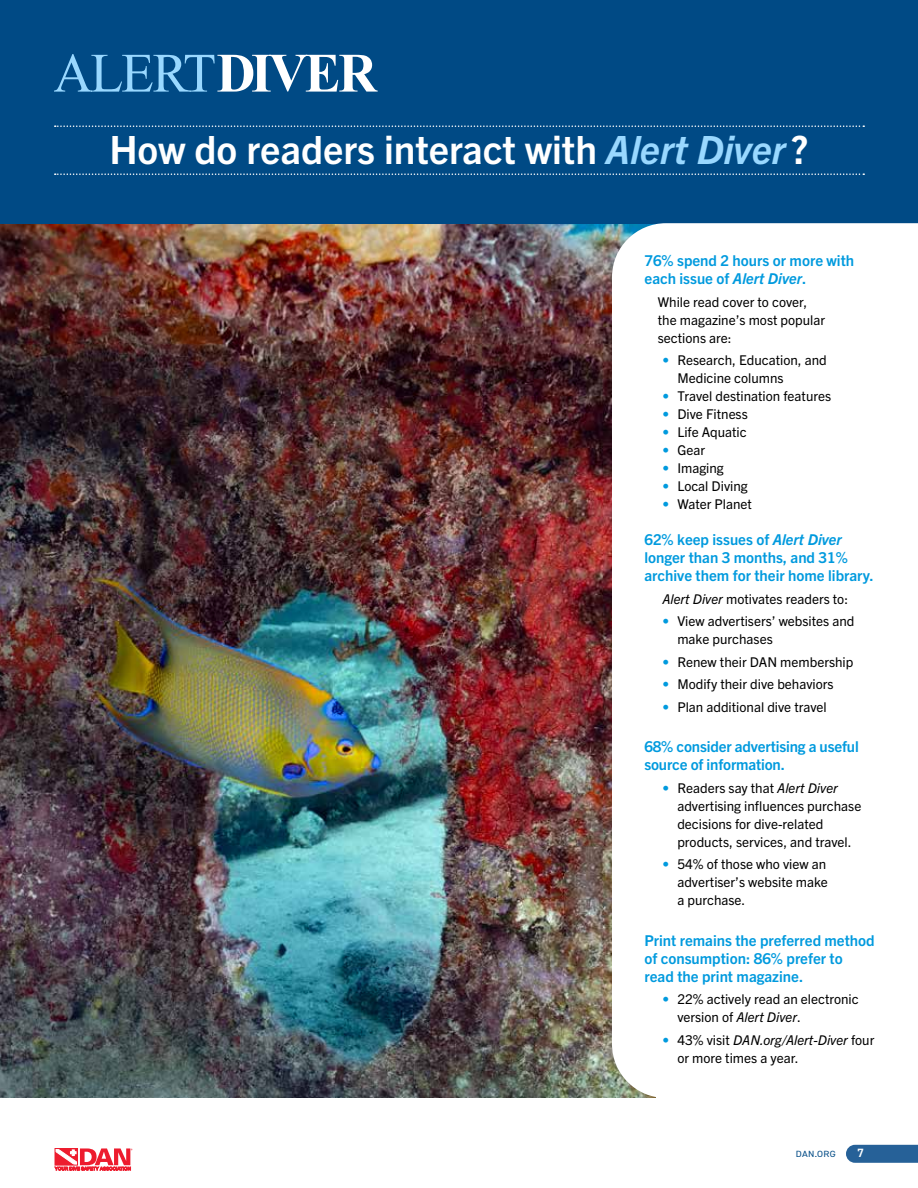
<style>
.page{position:relative;width:918px;height:1188px;background:#fff}
.page>*{position:absolute;margin:0;border:0;box-sizing:border-box;transform-origin:0 0}
.t1{font:700 39px "Trade Gothic Next LT Pro";color:#fff}
.t2{font:700 15px/18px "Trade Gothic Next LT Pro";color:#009ade}
.t3{font:13.5px/18px "Trade Gothic Next LT Pro";color:#000}
.t4{font:600 12px "DIN2014";color:#fff;scale:1.1 1}
.t5{font:9px "DIN2014";letter-spacing:.03em;color:#004a85;scale:1.1 1}
.s1{font-style:italic;color:#99d8ff}
.s2{font-style:italic}
.s3{color:#009ade}
</style>
<div class="page">
<svg style="left:846px;top:1145px;width:72px;height:18px"></svg>
<svg style="left:54px;top:1148px;width:78px;height:23px"></svg>
<img style="left:0;top:223px;width:612px;height:875px">
<div style="left:0;top:0;width:918px;height:223px;background:#004a85"></div>
<svg style="left:55px;top:125px;width:809px;height:2px"></svg>
<svg style="left:55px;top:173px;width:809px;height:2px"></svg>
<svg style="left:54px;top:54px;width:324px;height:38px"></svg>
<svg style="left:612px;top:223px;width:306px;height:875px"></svg>
<h1 class="t1" style="left:110px;top:123px;width:700px">How do readers interact with <span class="s1">Alert Diver</span> ?</h1>
<p class="t2" style="left:644px;top:251px;width:211px">76% spend 2 hours or more with each issue of <span class="s2">Alert Diver</span>.</p>
<p class="t3" style="left:658px;top:292px;width:169px">While read cover to cover, the magazine’s most popular sections are:</p>
<p class="t3" style="left:677px;top:350px;width:151px;text-indent:-15px"><span class="s3">•</span> Research, Education, and<br>Medicine columns</p>
<p class="t3" style="left:662px;top:386px;width:170px"><span class="s3">•</span> Travel destination features</p>
<p class="t3" style="left:662px;top:404px;width:87px"><span class="s3">•</span> Dive Fitness</p>
<p class="t3" style="left:662px;top:422px;width:86px"><span class="s3">•</span> Life Aquatic</p>
<p class="t3" style="left:662px;top:440px;width:44px"><span class="s3">•</span> Gear</p>
<p class="t3" style="left:662px;top:458px;width:63px"><span class="s3">•</span> Imaging</p>
<p class="t3" style="left:662px;top:476px;width:87px"><span class="s3">•</span> Local Diving</p>
<p class="t3" style="left:662px;top:494px;width:91px"><span class="s3">•</span> Water Planet</p>
<p class="t2" style="left:644px;top:530px;width:231px">62% keep issues of <span class="s2">Alert Diver </span>longer than 3 months, and 31% archive them for their home library.</p>
<p class="t3" style="left:662px;top:589px;width:187px"><span class="s2">Alert Diver</span> motivates readers to:</p>
<p class="t3" style="left:677px;top:611px;width:178px;text-indent:-15px"><span class="s3">•</span> View advertisers’ websites and make purchases</p>
<p class="t3" style="left:662px;top:652px;width:192px"><span class="s3">•</span> Renew their DAN membership</p>
<p class="t3" style="left:662px;top:674px;width:173px"><span class="s3">•</span> Modify their dive behaviors</p>
<p class="t3" style="left:662px;top:697px;width:166px"><span class="s3">•</span> Plan additional dive travel</p>
<p class="t2" style="left:644px;top:737px;width:216px">68% consider advertising a useful source of information.</p>
<p class="t3" style="left:677px;top:778px;width:185px;text-indent:-15px"><span class="s3">•</span> Readers say that <span class="s2">Alert Diver </span>advertising influences purchase decisions for dive-related products, services, and travel.</p>
<p class="t3" style="left:677px;top:854px;width:152px;text-indent:-15px"><span class="s3">•</span> 54% of those who view an advertiser’s website make a purchase.</p>
<p class="t2" style="left:644px;top:930px;width:232px">Print remains the preferred method of consumption: 86% prefer to read the print magazine.</p>
<p class="t3" style="left:677px;top:989px;width:183px;text-indent:-15px"><span class="s3">•</span> 22% actively read an electronic version of <span class="s2">Alert Diver</span>.</p>
<p class="t3" style="left:677px;top:1030px;width:198px;text-indent:-15px"><span class="s3">•</span> 43% visit <span class="s2">DAN.org/Alert-Diver</span> four or more times a year.</p>
<p class="t5" style="left:796px;top:1148px;width:38px">DAN.ORG</p>
<p class="t4" style="left:857px;top:1145px;width:8px">7</p>
</div>
